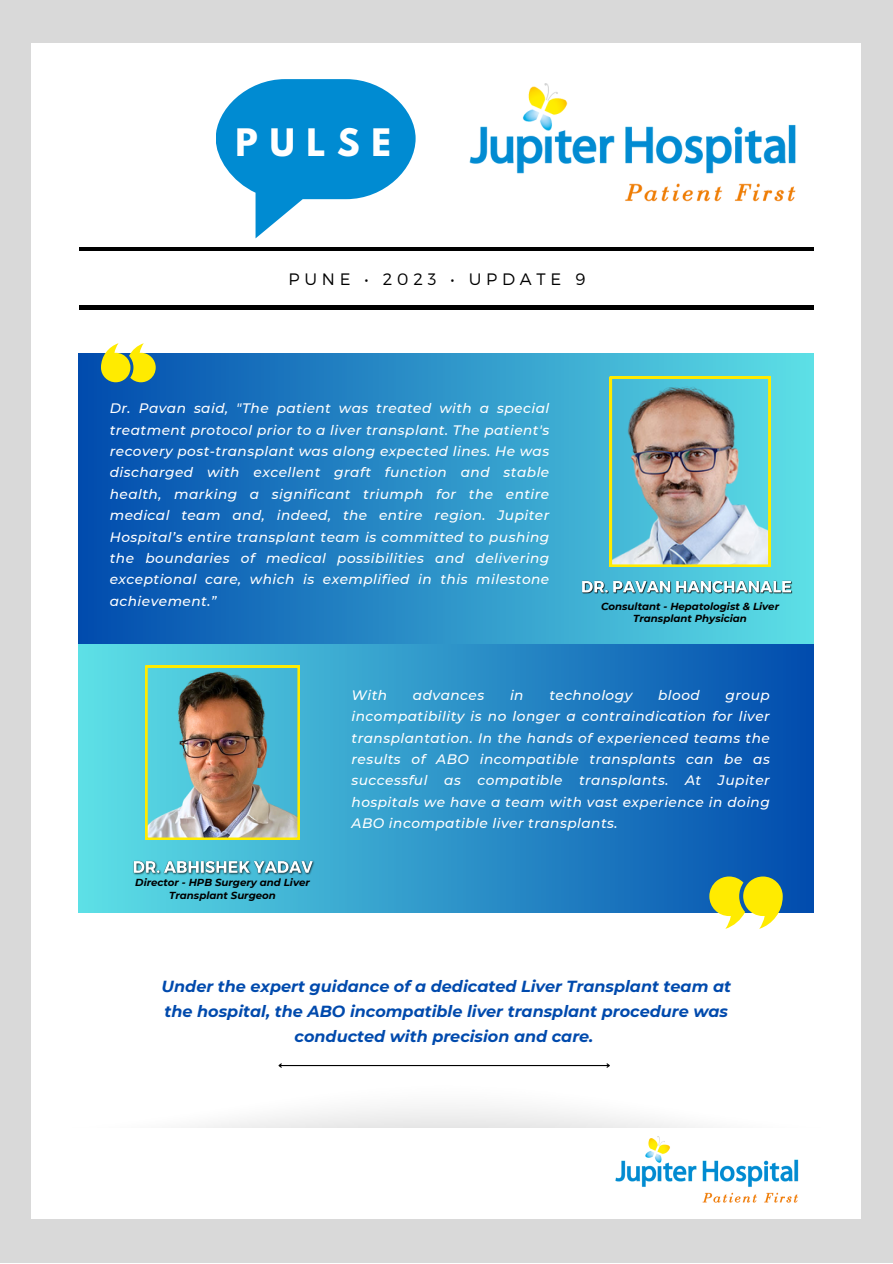
<style>
.page{position:relative;width:893px;height:1264px;background:#fff}
.page>*{position:absolute;margin:0;border:0;box-sizing:border-box;transform-origin:0 0}
.t1{font:700 33.6px "League Spartan";letter-spacing:.35em;color:#fff}
.t2{font:300 16.5px "Montserrat";letter-spacing:.29em;color:#000}
.t3{font:italic 700 16.05px/24.8px "Montserrat";color:#004aad;text-align:center}
.t4{font:italic 500 13.65px/21.3px "Montserrat";letter-spacing:.035em;color:#fff;text-align:justify}
.t5{font:italic 700 10.2px/12.8px "Montserrat";color:#000;text-align:center}
</style>
<div class="page">
<div style="left:0;top:0;width:892px;height:1262px;background:#d9d9d9"></div>
<div style="left:32px;top:43px;width:828px;height:1175px;background:#fff"></div>
<hr style="left:79px;top:247px;width:734px;height:4px;background:#000">
<hr style="left:79px;top:306px;width:734px;height:3px;background:#000">
<img style="left:615px;top:1136px;width:184px;height:67px">
<svg style="left:216px;top:79px;width:196px;height:120px;background:#249bd8"></svg>
<img style="left:412px;top:84px;width:384px;height:118px">
<div style="left:79px;top:353px;width:734px;height:290px;background:linear-gradient(to right,#014bad,#5de0e6)"></div>
<div style="left:79px;top:644px;width:734px;height:268px;background:linear-gradient(to right,#5ee0e5,#014bae)"></div>
<img style="left:609px;top:377px;width:161px;height:189px">
<img style="left:145px;top:665px;width:154px;height:174px">
<hr style="left:279px;top:1064px;width:330px;height:2px;background:#000">
<svg style="left:278px;top:1063px;width:5px;height:5px"></svg>
<svg style="left:605px;top:1063px;width:5px;height:5px"></svg>
<img style="left:580px;top:577px;width:214px;height:19px">
<img style="left:129px;top:856px;width:189px;height:22px">
<svg style="left:709px;top:876px;width:73px;height:52px"></svg>
<svg style="left:101px;top:343px;width:55px;height:39px"></svg>
<p class="t1" style="left:235px;top:125px;width:157px">PULSE</p>
<p class="t2" style="left:288px;top:268px;width:298px">PUNE • 2023 • UPDATE 9</p>
<p class="t4" style="left:110px;top:398px;width:441px">Dr. Pavan said, "The patient was treated with a special treatment protocol prior to a liver transplant. The patient's recovery post-transplant was along expected lines. He was discharged with excellent graft function and stable health, marking a significant triumph for the entire medical team and, indeed, the entire region. Jupiter Hospital’s entire transplant team is committed to pushing the boundaries of medical possibilities and delivering exceptional care, which is exemplified in this milestone achievement.”</p>
<p class="t5" style="left:601px;top:599px;width:179px">Consultant - Hepatologist &amp; Liver<br>Transplant Physician</p>
<p class="t5" style="left:135px;top:875px;width:176px">Director - HPB Surgery and Liver<br>Transplant Surgeon</p>
<p class="t4" style="left:351px;top:684px;width:37px">With</p>
<p class="t4" style="left:413px;top:684px;width:73px">advances</p>
<p class="t4" style="left:510px;top:684px;width:15px">in</p>
<p class="t4" style="left:549px;top:684px;width:84px">technology</p>
<p class="t4" style="left:658px;top:684px;width:43px">blood</p>
<p class="t4" style="left:351px;top:684px;width:420px;text-indent:374px">group incompatibility is no longer a contraindication for liver transplantation. In the hands of experienced teams the results of ABO incompatible transplants can be as successful as compatible transplants. At Jupiter hospitals we have a team with vast experience in doing ABO incompatible liver transplants.</p>
<p class="t3" style="left:161px;top:974px;width:571px">Under the expert guidance of a dedicated Liver Transplant team at the hospital, the ABO incompatible liver transplant procedure was conducted with precision and care.</p>
</div>
